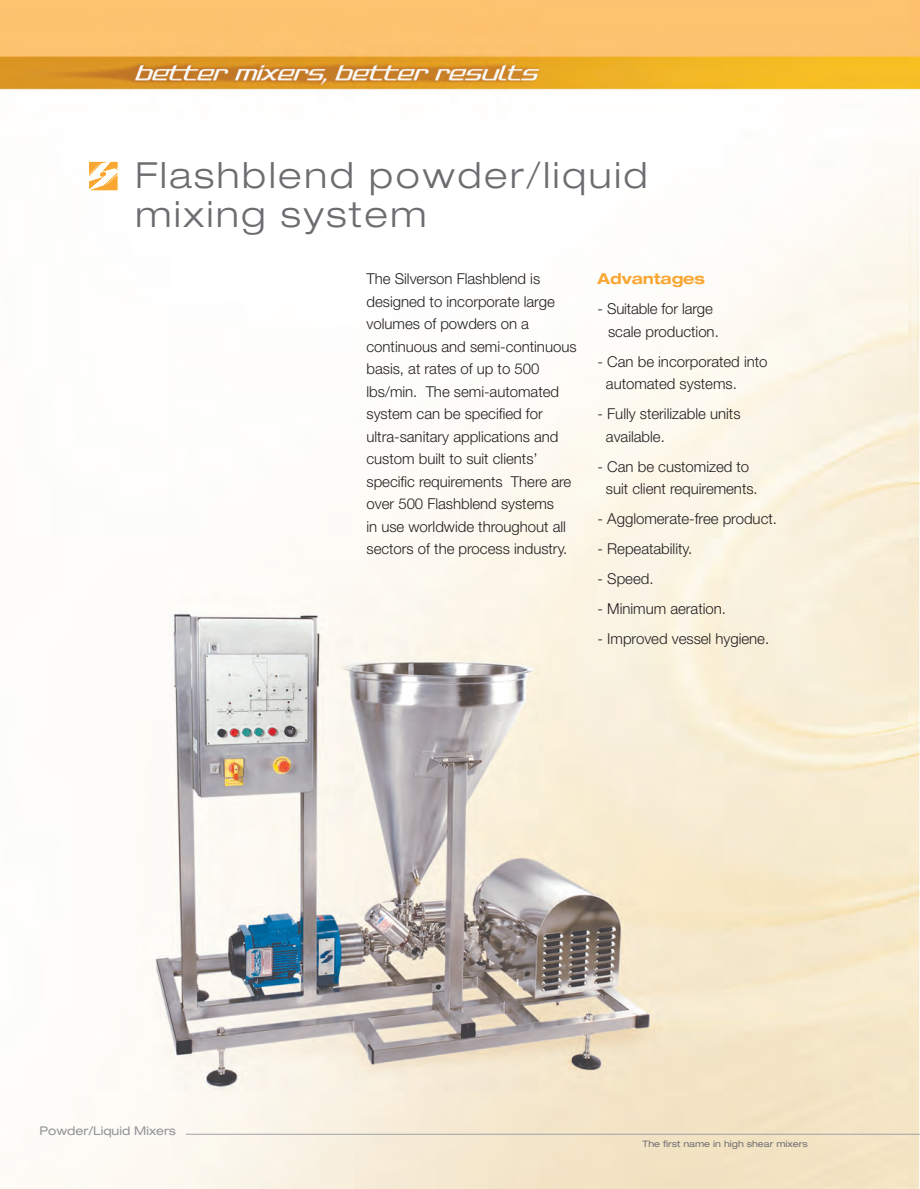
<style>
.page{position:relative;width:920px;height:1189px;background:#fff}
.page>*{position:absolute;margin:0;border:0;box-sizing:border-box;transform-origin:0 0}
.Headline{font:300 expanded 36px "Helvetica Neue LT Std";letter-spacing:.075em;color:#6c6d70}
.Body_Copy{font:300 15px/22.5px "Helvetica Neue LT Std";color:#231f20}
.Body_Copy-2{font:700 expanded 15px "Helvetica Neue LT Std";color:#faa633}
.t1{font:expanded 12px "Helvetica Neue LT";color:#939598}
.t2{font:expanded 9px "Helvetica Neue LT";color:#717074}
</style>
<div class="page">
<img style="left:0;top:0;width:920px;height:1189px">
<hr style="left:186px;top:1134px;width:734px;height:1px;background:#a1a1a5">
<svg style="left:89px;top:162px;width:28px;height:28px"></svg>
<p class="Headline" style="left:135px;top:153px;width:514px">Flashblend powder/liquid</p>
<p class="Headline" style="left:135px;top:192px;width:293px">mixing system</p>
<p class="Body_Copy" style="left:366px;top:267px;width:211px">The Silverson Flashblend is designed to incorporate large volumes of powders on a continuous and semi-continuous basis, at rates of up to 500 lbs/min. The semi-automated system can be specified for ultra-sanitary applications and custom built to suit clients’ specific requirements There are over 500 Flashblend systems<br>in use worldwide throughout all sectors of the process industry.</p>
<p class="Body_Copy-2" style="left:597px;top:269px;width:109px">Advantages</p>
<p class="Body_Copy" style="left:608px;top:297px;width:112px;text-indent:-10px">- Suitable for large scale production.</p>
<p class="Body_Copy" style="left:597px;top:350px;width:171px">- Can be incorporated into</p>
<p class="Body_Copy" style="left:606px;top:372px;width:132px">automated systems.</p>
<p class="Body_Copy" style="left:597px;top:402px;width:144px">- Fully sterilizable units</p>
<p class="Body_Copy" style="left:606px;top:425px;width:60px">available.</p>
<p class="Body_Copy" style="left:597px;top:455px;width:153px">- Can be customized to</p>
<p class="Body_Copy" style="left:606px;top:477px;width:153px">suit client requirements.</p>
<p class="Body_Copy" style="left:597px;top:507px;width:181px">- Agglomerate-free product.</p>
<p class="Body_Copy" style="left:597px;top:537px;width:96px">- Repeatability.</p>
<p class="Body_Copy" style="left:597px;top:567px;width:57px">- Speed.</p>
<p class="Body_Copy" style="left:597px;top:597px;width:130px">- Minimum aeration.</p>
<p class="Body_Copy" style="left:597px;top:627px;width:173px">- Improved vessel hygiene.</p>
<p class="t1" style="left:40px;top:1123px;width:138px">Powder/Liquid Mixers</p>
<p class="t2" style="left:642px;top:1138px;width:167px">The first name in high shear mixers</p>
</div>
